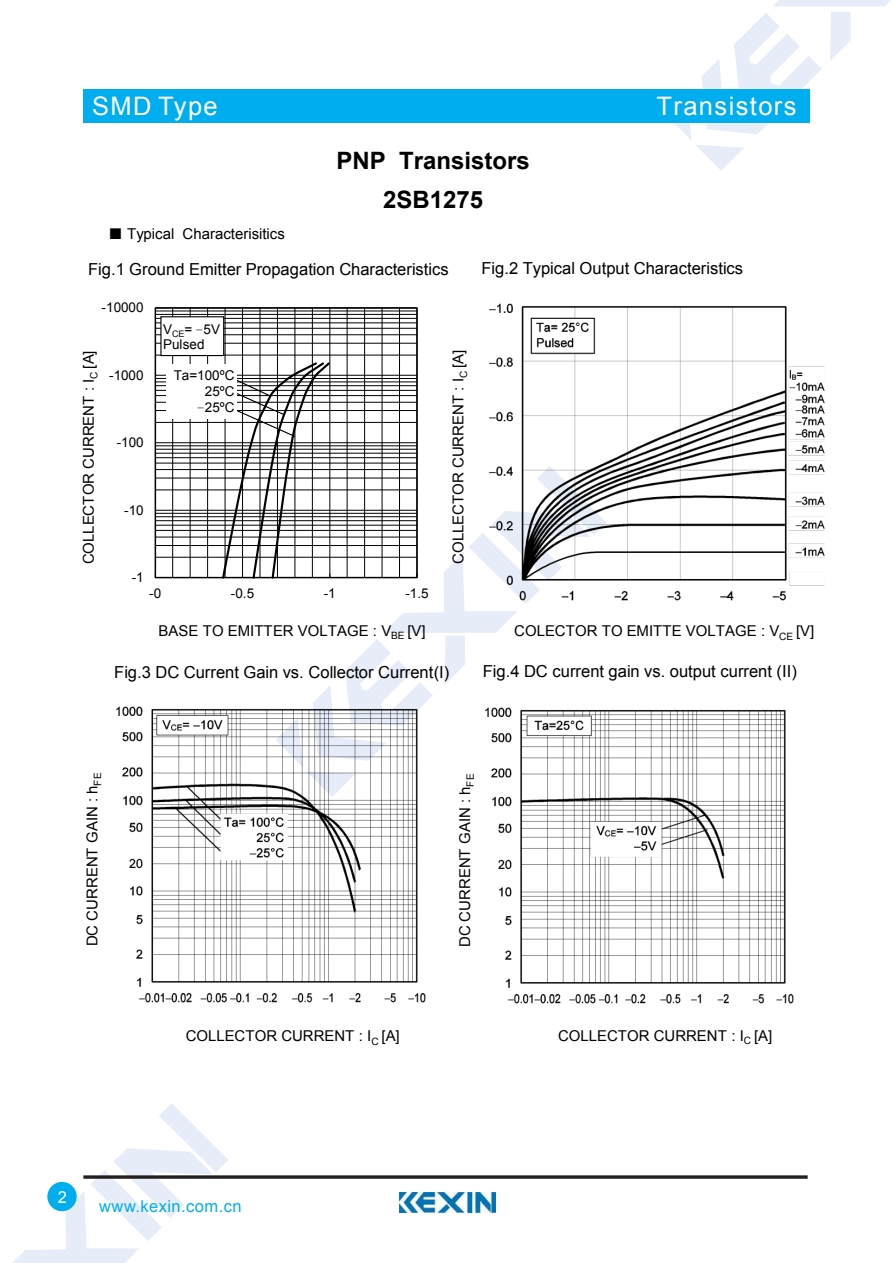
<style>
.page{position:relative;width:893px;height:1263px;background:#fff}
.page>*{position:absolute;margin:0;border:0;box-sizing:border-box;transform-origin:0 0}
.t1{font:25.5px "Arial";letter-spacing:.055em;color:#fff}
.t2{font:700 24px/39.3px "Arial";color:#000;text-align:center}
.t3{font:16.5px "Arial";color:#000}
.t4{font:16.5px "Arial";letter-spacing:.025em;color:#00adef}
.t5{font:16.5px "Arial";color:#fff}
.t6{font:15px "Arial";color:#000}
.t7{font:13.5px/16px "Arial";color:#000}
.s1{font-family:"Sim Sun"}
.s2{font-family:"Adobe Song Std";font-weight:300}
</style>
<div class="page">
<svg style="left:674px;top:0;width:216px;height:170px"></svg>
<svg style="left:13px;top:1103px;width:215px;height:160px"></svg>
<div style="left:83px;top:89px;width:726px;height:34px;background:#00adef"></div>
<svg style="left:83px;top:1175px;width:725px;height:4px;background:#433f40"></svg>
<div style="left:47px;top:1182px;width:30px;height:29px;background:#00adef;border-radius:50%"></div>
<img style="left:400px;top:1193px;width:95px;height:20px">
<img style="left:116px;top:706px;width:310px;height:297px">
<img style="left:492px;top:710px;width:302px;height:294px">
<hr style="left:155px;top:557px;width:262px;height:1px;background:#000">
<hr style="left:155px;top:545px;width:262px;height:1px;background:#000">
<hr style="left:155px;top:537px;width:262px;height:1px;background:#000">
<hr style="left:155px;top:530px;width:262px;height:1px;background:#000">
<hr style="left:155px;top:525px;width:262px;height:1px;background:#000">
<hr style="left:155px;top:520px;width:262px;height:1px;background:#000">
<hr style="left:155px;top:516px;width:262px;height:1px;background:#000">
<hr style="left:155px;top:513px;width:262px;height:1px;background:#000">
<hr style="left:155px;top:490px;width:262px;height:1px;background:#000">
<hr style="left:155px;top:478px;width:262px;height:1px;background:#000">
<hr style="left:155px;top:469px;width:262px;height:1px;background:#000">
<hr style="left:155px;top:463px;width:262px;height:1px;background:#000">
<hr style="left:155px;top:457px;width:262px;height:1px;background:#000">
<hr style="left:155px;top:453px;width:262px;height:1px;background:#000">
<hr style="left:155px;top:449px;width:262px;height:1px;background:#000">
<hr style="left:155px;top:446px;width:262px;height:1px;background:#000">
<hr style="left:155px;top:422px;width:262px;height:1px;background:#000">
<hr style="left:155px;top:410px;width:262px;height:1px;background:#000">
<hr style="left:155px;top:402px;width:262px;height:1px;background:#000">
<hr style="left:155px;top:395px;width:262px;height:1px;background:#000">
<hr style="left:155px;top:390px;width:262px;height:1px;background:#000">
<hr style="left:155px;top:385px;width:262px;height:1px;background:#000">
<hr style="left:155px;top:382px;width:262px;height:1px;background:#000">
<hr style="left:155px;top:378px;width:262px;height:1px;background:#000">
<hr style="left:155px;top:355px;width:262px;height:1px;background:#000">
<hr style="left:155px;top:343px;width:262px;height:1px;background:#000">
<hr style="left:155px;top:334px;width:262px;height:1px;background:#000">
<hr style="left:155px;top:328px;width:262px;height:1px;background:#000">
<hr style="left:155px;top:323px;width:262px;height:1px;background:#000">
<hr style="left:155px;top:318px;width:262px;height:1px;background:#000">
<hr style="left:155px;top:314px;width:262px;height:1px;background:#000">
<hr style="left:155px;top:311px;width:262px;height:1px;background:#000">
<hr style="left:155px;top:510px;width:262px;height:1px;background:#000">
<hr style="left:155px;top:442px;width:262px;height:1px;background:#000">
<hr style="left:155px;top:375px;width:262px;height:1px;background:#000">
<hr style="left:172px;top:308px;width:1px;height:270px;background:#000">
<hr style="left:190px;top:308px;width:1px;height:270px;background:#000">
<hr style="left:207px;top:308px;width:1px;height:270px;background:#000">
<hr style="left:225px;top:308px;width:1px;height:270px;background:#000">
<hr style="left:260px;top:308px;width:1px;height:270px;background:#000">
<hr style="left:277px;top:308px;width:1px;height:270px;background:#000">
<hr style="left:295px;top:308px;width:1px;height:270px;background:#000">
<hr style="left:312px;top:308px;width:1px;height:270px;background:#000">
<hr style="left:347px;top:308px;width:1px;height:270px;background:#000">
<hr style="left:364px;top:308px;width:1px;height:270px;background:#000">
<hr style="left:382px;top:308px;width:1px;height:270px;background:#000">
<hr style="left:399px;top:308px;width:1px;height:270px;background:#000">
<hr style="left:242px;top:308px;width:1px;height:270px;background:#000">
<hr style="left:330px;top:308px;width:1px;height:270px;background:#000">
<hr style="left:155px;top:308px;width:1px;height:270px;background:#000">
<hr style="left:155px;top:577px;width:262px;height:1px;background:#000">
<svg style="left:208px;top:360px;width:398px;height:437px"></svg>
<div style="left:160px;top:316px;width:64px;height:40px;background:#fff;border:1px solid #000"></div>
<div style="left:166px;top:364px;width:71px;height:54px;background:#fff"></div>
<img style="left:489px;top:303px;width:335px;height:300px">
<h1 class="t1" style="left:92px;top:89px;width:127px">SMD Type</h1>
<h2 class="t2" style="left:337px;top:141px;width:195px">PNP Transistors<br>2SB1275</h2>
<h1 class="t1" style="left:657px;top:89px;width:141px">Transistors</h1>
<p class="t6" style="left:108px;top:224px;width:178px"><span class="s1">■</span> Typical Characterisitics</p>
<p class="t3" style="left:88px;top:258px;width:362px">Fig.1 Ground Emitter Propagation Characteristics</p>
<p class="t7" style="left:102px;top:300px;width:43px">-10000</p>
<p class="t6" style="left:79px;top:564px;width:216px;rotate:-90deg">COLLECTOR CURRENT : I<sub>C</sub> [A]</p>
<p class="t7" style="left:109px;top:367px;width:36px">-1000</p>
<p class="t7" style="left:117px;top:434px;width:28px">-100</p>
<p class="t7" style="left:124px;top:502px;width:21px">-10</p>
<p class="t7" style="left:132px;top:569px;width:14px">-1</p>
<p class="t7" style="left:163px;top:321px;width:59px;line-height:15.6px">V<sub>CE</sub>= <span class="s2">-</span>5V<br>Pulsed</p>
<p class="t7" style="left:174px;top:367px;width:62px;text-align:right">Ta=100ºC<br>25ºC <span class="s2">-</span>25ºC</p>
<p class="t7" style="left:149px;top:585px;width:14px">-0</p>
<p class="t7" style="left:231px;top:585px;width:25px">-0.5</p>
<p class="t7" style="left:324px;top:585px;width:14px">-1</p>
<p class="t7" style="left:405px;top:585px;width:25px">-1.5</p>
<p class="t6" style="left:159px;top:621px;width:269px">BASE TO EMITTER VOLTAGE : V<sub>BE</sub> [V]</p>
<p class="t6" style="left:448px;top:564px;width:216px;rotate:-90deg">COLLECTOR CURRENT : I<sub>C</sub> [A]</p>
<p class="t3" style="left:114px;top:662px;width:337px">Fig.3 DC Current Gain vs. Collector Current(I)</p>
<p class="t3" style="left:481px;top:257px;width:263px">Fig.2 Typical Output Characteristics</p>
<p class="t6" style="left:514px;top:621px;width:301px">COLECTOR TO EMITTE VOLTAGE : V<sub>CE</sub> [V]</p>
<p class="t3" style="left:483px;top:661px;width:315px">Fig.4 DC current gain vs. output current (II)</p>
<p class="t6" style="left:83px;top:946px;width:175px;rotate:-90deg">DC CURRENT GAIN : h<sub>FE</sub></p>
<p class="t6" style="left:186px;top:1026px;width:216px">COLLECTOR CURRENT : I<sub>C</sub> [A]</p>
<p class="t6" style="left:455px;top:947px;width:175px;rotate:-90deg">DC CURRENT GAIN : h<sub>FE</sub></p>
<p class="t6" style="left:558px;top:1026px;width:216px">COLLECTOR CURRENT : I<sub>C</sub> [A]</p>
<p class="t5" style="left:58px;top:1186px;width:11px">2</p>
<p class="t4" style="left:99px;top:1196px;width:144px">www.kexin.com.cn</p>
</div>
